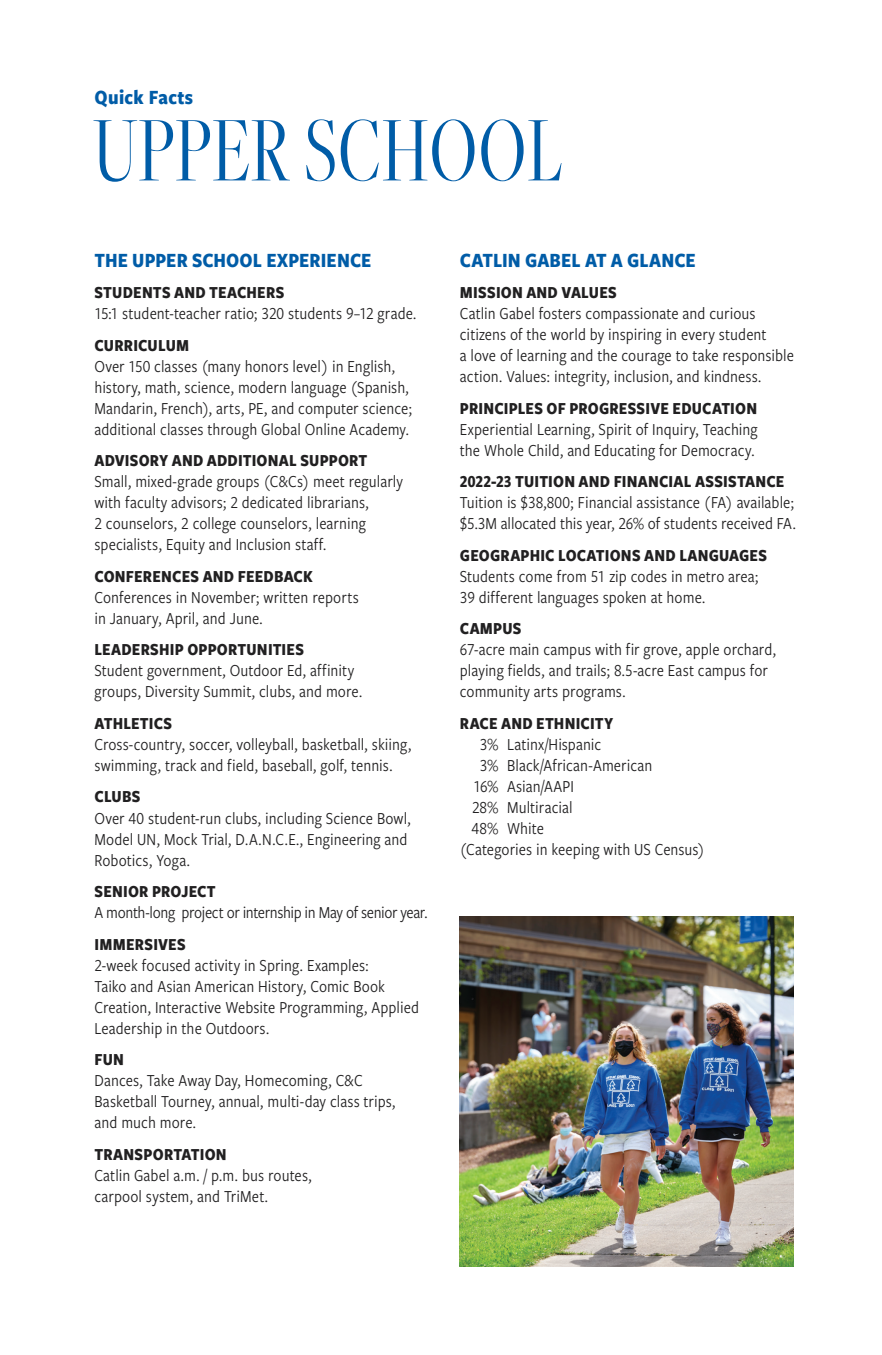
<style>
.page{position:relative;width:882px;height:1355px;background:#fff}
.page>*{position:absolute;margin:0;border:0;box-sizing:border-box;transform-origin:0 0}
.Page_Title{font:300 96.25px "Freight Big Cmp Pro";color:#005ca7}
.All_Caps_Subtitle{font:700 21px "Freight Sans Cnd Pro";letter-spacing:.005em;color:#005ca7}
.Page_Intro{font:700 21px "Freight Sans Cnd Pro";letter-spacing:.015em;color:#005ca7}
.Sidebar_Regular{font:17.5px/21px "Freight Sans Cnd Pro";color:#212021}
.Sidebar_Subtitle{font:700 17.5px "Freight Sans Cnd Pro";letter-spacing:.01em;color:#212021}
.Sidebar_Regular-2{font:17.5px "Freight Sans Cnd Pro";letter-spacing:-.025em;color:#212021}
</style>
<div class="page">
<img style="left:460px;top:917px;width:334px;height:349px">
<p class="Page_Intro" style="left:95px;top:83px;width:100px">Quick Facts</p>
<p class="Page_Title" style="left:93px;top:89px;width:471px">UPPER SCHOOL</p>
<p class="All_Caps_Subtitle" style="left:94px;top:245px;width:279px">THE UPPER SCHOOL EXPERIENCE</p>
<p class="Sidebar_Subtitle" style="left:94px;top:281px;width:191px">STUDENTS AND TEACHERS</p>
<p class="Sidebar_Regular" style="left:94px;top:302px;width:324px">15:1 student-teacher ratio; 320 students 9–12 grade.</p>
<p class="Sidebar_Subtitle" style="left:94px;top:333px;width:96px">CURRICULUM</p>
<p class="Sidebar_Regular" style="left:94px;top:355px;width:319px">Over 150 classes (many honors level) in English, history, math, science, modern language (Spanish, Mandarin, French), arts, PE, and computer science; additional classes through Global Online Academy.</p>
<p class="Sidebar_Subtitle" style="left:94px;top:449px;width:275px">ADVISORY AND ADDITIONAL SUPPORT</p>
<p class="Sidebar_Regular" style="left:94px;top:470px;width:310px">Small, mixed-grade groups (C&amp;Cs) meet regularly with faculty advisors; 2 dedicated librarians,<br>2 counselors, 2 college counselors, learning specialists, Equity and Inclusion staff.</p>
<p class="Sidebar_Subtitle" style="left:94px;top:564px;width:220px">CONFERENCES AND FEEDBACK</p>
<p class="Sidebar_Regular" style="left:94px;top:586px;width:266px">Conferences in November; written reports in January, April, and June.</p>
<p class="Sidebar_Subtitle" style="left:94px;top:638px;width:211px">LEADERSHIP OPPORTUNITIES</p>
<p class="Sidebar_Regular" style="left:94px;top:659px;width:270px">Student government, Outdoor Ed, affinity groups, Diversity Summit, clubs, and more.</p>
<p class="Sidebar_Subtitle" style="left:94px;top:711px;width:79px">ATHLETICS</p>
<p class="Sidebar_Regular" style="left:94px;top:733px;width:319px">Cross-country, soccer, volleyball, basketball, skiing, swimming, track and field, baseball, golf, tennis.</p>
<p class="Sidebar_Subtitle" style="left:94px;top:785px;width:47px">CLUBS</p>
<p class="Sidebar_Regular" style="left:94px;top:806px;width:318px">Over 40 student-run clubs, including Science Bowl,<br>Model UN, Mock Trial, D.A.N.C.E., Engineering and<br>Robotics, Yoga.</p>
<p class="Sidebar_Subtitle" style="left:94px;top:879px;width:123px">SENIOR PROJECT</p>
<p class="Sidebar_Regular-2" style="left:94px;top:900px;width:335px">A month-long project or internship in May of senior year.</p>
<p class="Sidebar_Subtitle" style="left:94px;top:932px;width:93px">IMMERSIVES</p>
<p class="Sidebar_Regular" style="left:94px;top:953px;width:326px">2-week focused activity in Spring. Examples:<br>Taiko and Asian American History, Comic Book Creation, Interactive Website Programming, Applied Leadership in the Outdoors.</p>
<p class="Sidebar_Subtitle" style="left:94px;top:1047px;width:31px">FUN</p>
<p class="Sidebar_Regular" style="left:94px;top:1069px;width:303px">Dances, Take Away Day, Homecoming, C&amp;C<br>Basketball Tourney, annual, multi-day class trips, and much more.</p>
<p class="Sidebar_Subtitle" style="left:94px;top:1142px;width:134px">TRANSPORTATION</p>
<p class="Sidebar_Regular" style="left:94px;top:1163px;width:219px">Catlin Gabel a.m. / p.m. bus routes, carpool system, and TriMet.</p>
<p class="All_Caps_Subtitle" style="left:460px;top:245px;width:238px">CATLIN GABEL AT A GLANCE</p>
<p class="Sidebar_Subtitle" style="left:460px;top:281px;width:158px">MISSION AND VALUES</p>
<p class="Sidebar_Regular" style="left:460px;top:302px;width:336px">Catlin Gabel fosters compassionate and curious citizens of the world by inspiring in every student<br>a love of learning and the courage to take responsible action. Values: integrity, inclusion, and kindness.</p>
<p class="Sidebar_Subtitle" style="left:460px;top:396px;width:299px">PRINCIPLES OF PROGRESSIVE EDUCATION</p>
<p class="Sidebar_Regular" style="left:460px;top:418px;width:299px">Experiential Learning, Spirit of Inquiry, Teaching the Whole Child, and Educating for Democracy.</p>
<p class="Sidebar_Subtitle" style="left:460px;top:470px;width:326px">2022-23 TUITION AND FINANCIAL ASSISTANCE</p>
<p class="Sidebar_Regular" style="left:460px;top:491px;width:338px">Tuition is $38,800; Financial assistance (FA) available; $5.3M allocated this year, 26% of students received FA.</p>
<p class="Sidebar_Subtitle" style="left:460px;top:543px;width:309px">GEOGRAPHIC LOCATIONS AND LANGUAGES</p>
<p class="Sidebar_Regular" style="left:460px;top:565px;width:300px">Students come from 51 zip codes in metro area;<br>39 different languages spoken at home.</p>
<p class="Sidebar_Subtitle" style="left:460px;top:617px;width:63px">CAMPUS</p>
<p class="Sidebar_Regular" style="left:460px;top:638px;width:318px">67-acre main campus with fir grove, apple orchard, playing fields, and trails; 8.5-acre East campus for community arts programs.</p>
<p class="Sidebar_Subtitle" style="left:460px;top:711px;width:155px">RACE AND ETHNICITY</p>
<p class="Sidebar_Regular" style="left:480px;top:733px;width:123px">3% Latinx/Hispanic</p>
<p class="Sidebar_Regular" style="left:480px;top:754px;width:174px">3% Black/African-American</p>
<p class="Sidebar_Regular" style="left:473px;top:775px;width:102px">16% Asian/AAPI</p>
<p class="Sidebar_Regular" style="left:472px;top:796px;width:102px">28% Multiracial</p>
<p class="Sidebar_Regular" style="left:472px;top:817px;width:74px">48% White</p>
<p class="Sidebar_Regular" style="left:460px;top:838px;width:246px">(Categories in keeping with US Census)</p>
</div>
